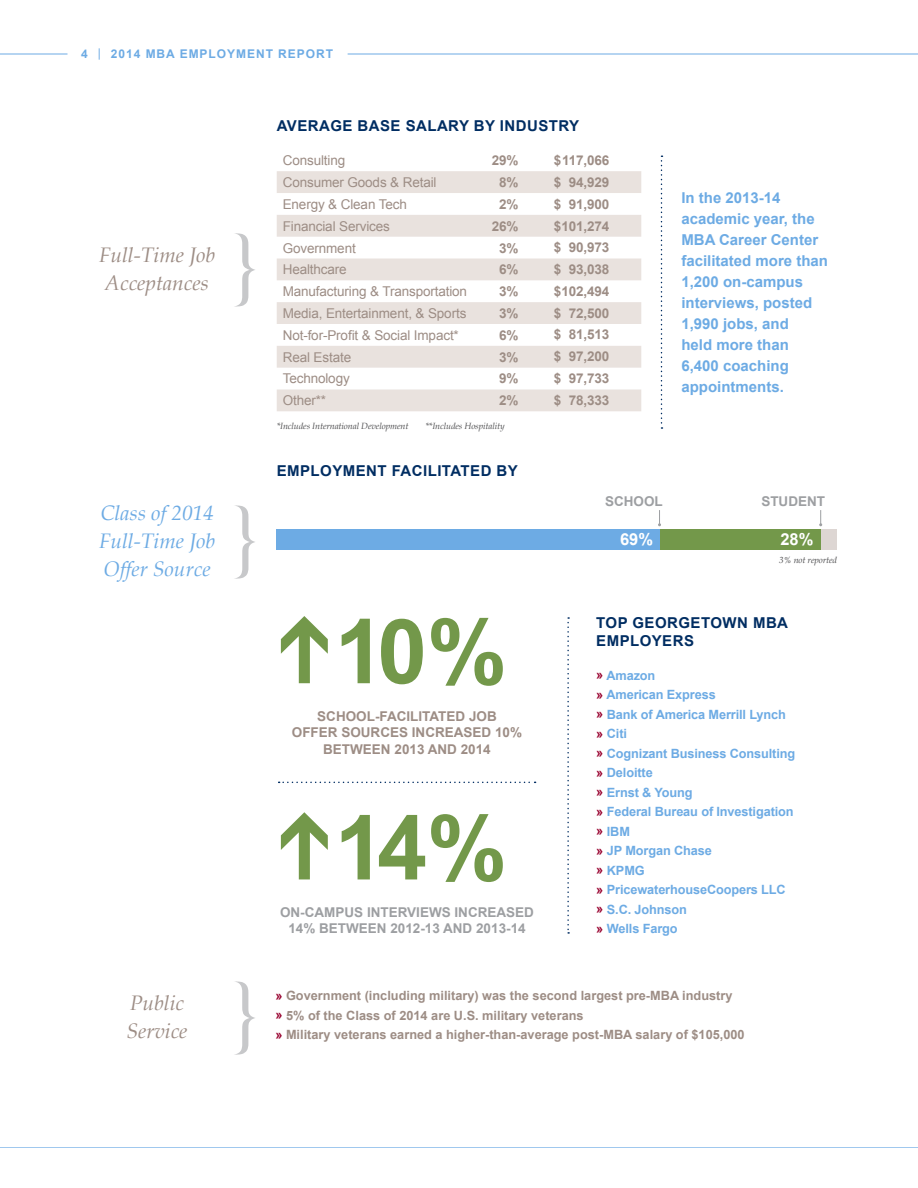
<style>
.page{position:relative;width:918px;height:1188px;background:#fff}
.page>*{position:absolute;margin:0;border:0;box-sizing:border-box;transform-origin:0 0}
.t1{font:700 89.7px "Arial";color:#73984a}
.t2{font:78px "Book Antiqua";color:#c7c8ca}
.t3{font:78px "Book Antiqua";color:#c7c8ca}
.t4{font:italic 21px/28px "Book Antiqua";color:#9d8d85;text-align:center}
.t5{font:italic 21px/28px "Book Antiqua";color:#6dabe4;text-align:justify}
.t6{font:700 16.5px "Arial";color:#fff}
.t7{font:700 15px/21px "Arial";color:#6dabe4}
.t8{font:700 15px/18px "Arial";letter-spacing:.03em;color:#002d62}
.t9{font:13.5px "Arial";letter-spacing:-.01em;color:#9d8d85}
.t10{font:700 13.5px/21.8px "Arial";color:#9d8d85;text-align:center}
.t11{font:700 13.5px "Arial";color:#9d9fa2}
.t12{font:700 12.75px/19.5px "Arial";letter-spacing:-.01em;color:#6dabe4}
.t13{font:700 12.75px/19.5px "Arial";color:#9d8d85}
.t14{font:700 12px "Arial";letter-spacing:.08em;color:#6dabe4}
.t15{font:italic 9px "Book Antiqua";letter-spacing:-.01em;color:#4d4d4f}
.s1{font-weight:400}
.s2{color:#98002e}
</style>
<div class="page">
<hr style="left:348px;top:54px;width:570px;height:1px;background:#6dabe4">
<hr style="left:0;top:54px;width:68px;height:1px;background:#6dabe4">
<hr style="left:0;top:1147px;width:918px;height:1px;background:#a0c8ee">
<svg style="left:277px;top:171px;width:364px;height:240px;fill:#e9e2de"></svg>
<svg style="left:661px;top:156px;width:2px;height:273px"></svg>
<div style="left:277px;top:529px;width:560px;height:21px;background:#ddd6d3"></div>
<svg style="left:658px;top:510px;width:3px;height:16px"></svg>
<div style="left:607px;top:529px;width:214px;height:21px;background:#73984a"></div>
<svg style="left:819px;top:510px;width:3px;height:16px"></svg>
<div style="left:277px;top:529px;width:383px;height:21px;background:#6dabe4"></div>
<svg style="left:567px;top:617px;width:2px;height:317px"></svg>
<svg style="left:281px;top:616px;width:47px;height:67px"></svg>
<svg style="left:279px;top:782px;width:257px;height:1px"></svg>
<svg style="left:281px;top:812px;width:47px;height:67px"></svg>
<p class="t14" style="left:81px;top:45px;width:254px">4 <span class="s1">|</span> 2014 MBA EMPLOYMENT REPORT</p>
<h3 class="t4" style="left:99px;top:241px;width:118px">Full-Time Job<br>Acceptances</h3>
<h2 class="t2" style="left:233px;top:215px;width:27px">}</h2>
<h3 class="t5" style="left:99px;top:499px;width:118px">Class of 2014<br>Full-Time Job Offer Source</h3>
<h2 class="t3" style="left:233px;top:487px;width:27px">}</h2>
<h3 class="t4" style="left:126px;top:989px;width:63px;text-align:left">Public<br>Service</h3>
<h2 class="t2" style="left:233px;top:963px;width:27px">}</h2>
<p class="t8" style="left:277px;top:117px;width:304px">AVERAGE BASE SALARY BY INDUSTRY</p>
<p class="t9" style="left:283px;top:152px;width:64px">Consulting</p>
<p class="t10" style="left:492px;top:150px;width:28px">29%</p>
<p class="t9" style="left:283px;top:173px;width:155px">Consumer Goods &amp; Retail</p>
<p class="t10" style="left:499px;top:172px;width:21px">8%</p>
<p class="t9" style="left:283px;top:195px;width:126px">Energy &amp; Clean Tech</p>
<p class="t10" style="left:499px;top:194px;width:21px">2%</p>
<p class="t9" style="left:283px;top:217px;width:109px">Financial Services</p>
<p class="t10" style="left:492px;top:215px;width:28px">26%</p>
<p class="t9" style="left:283px;top:239px;width:75px">Government</p>
<p class="t10" style="left:499px;top:237px;width:21px">3%</p>
<p class="t9" style="left:283px;top:261px;width:66px">Healthcare</p>
<p class="t10" style="left:499px;top:259px;width:21px">6%</p>
<p class="t9" style="left:283px;top:283px;width:186px">Manufacturing &amp; Transportation</p>
<p class="t10" style="left:499px;top:281px;width:21px">3%</p>
<p class="t9" style="left:283px;top:304px;width:185px">Media, Entertainment, &amp; Sports</p>
<p class="t10" style="left:499px;top:303px;width:21px">3%</p>
<p class="t9" style="left:283px;top:326px;width:178px">Not-for-Profit &amp; Social Impact*</p>
<p class="t10" style="left:499px;top:325px;width:21px">6%</p>
<p class="t9" style="left:283px;top:348px;width:70px">Real Estate</p>
<p class="t10" style="left:499px;top:346px;width:21px">3%</p>
<p class="t9" style="left:283px;top:370px;width:69px">Technology</p>
<p class="t10" style="left:499px;top:368px;width:21px">9%</p>
<p class="t9" style="left:283px;top:392px;width:45px">Other**</p>
<p class="t10" style="left:499px;top:390px;width:21px">2%</p>
<p class="t15" style="left:277px;top:421px;width:133px">*Includes International Development</p>
<p class="t15" style="left:426px;top:421px;width:81px">**Includes Hospitality</p>
<p class="t8" style="left:277px;top:462px;width:243px">EMPLOYMENT FACILITATED BY</p>
<p class="t10" style="left:554px;top:150px;width:57px;text-align:justify">$117,066 $ 94,929 $ 91,900 $101,274 $ 90,973 $ 93,038 $102,494 $ 72,500 $ 81,513 $ 97,200 $ 97,733 $ 78,333</p>
<p class="t11" style="left:605px;top:492px;width:59px">SCHOOL</p>
<p class="t6" style="left:620px;top:529px;width:35px">69%</p>
<p class="t7" style="left:681px;top:188px;width:148px">In the 2013-14 academic year, the<br>MBA Career Center facilitated more than<br>1,200 on-campus interviews, posted<br>1,990 jobs, and<br>held more than<br>6,400 coaching appointments.</p>
<p class="t11" style="left:761px;top:492px;width:65px">STUDENT</p>
<p class="t6" style="left:780px;top:529px;width:35px">28%</p>
<p class="t15" style="left:779px;top:555px;width:59px">3% not reported</p>
<h1 class="t1" style="left:335px;top:592px;width:174px">10%</h1>
<p class="t10" style="left:317px;top:706px;width:181px">SCHOOL-FACILITATED JOB</p>
<p class="t10" style="left:292px;top:725px;width:232px;line-height:16.5px">OFFER SOURCES INCREASED 10%<br>BETWEEN 2013 AND 2014</p>
<h1 class="t1" style="left:335px;top:788px;width:174px">14%</h1>
<p class="t11" style="left:280px;top:903px;width:256px">ON-CAMPUS INTERVIEWS INCREASED</p>
<p class="t11" style="left:288px;top:920px;width:239px">14% BETWEEN 2012-13 AND 2013-14</p>
<p class="t8" style="left:596px;top:614px;width:193px">TOP GEORGETOWN MBA<br>EMPLOYERS</p>
<p class="t12" style="left:596px;top:666px;width:201px"><span class="s2">»</span> Amazon<br><span class="s2">»</span> American Express<br><span class="s2">»</span> Bank of America Merrill Lynch <span class="s2">»</span> Citi<br><span class="s2">»</span> Cognizant Business Consulting <span class="s2">»</span> Deloitte<br><span class="s2">»</span> Ernst &amp; Young<br><span class="s2">»</span> Federal Bureau of Investigation <span class="s2">»</span> IBM<br><span class="s2">»</span> JP Morgan Chase<br><span class="s2">»</span> KPMG<br><span class="s2">»</span> PricewaterhouseCoopers LLC <span class="s2">»</span> S.C. Johnson<br><span class="s2">»</span> Wells Fargo</p>
<p class="t13" style="left:275px;top:987px;width:471px"><span class="s2">»</span> Government (including military) was the second largest pre-MBA industry<br><span class="s2">»</span> 5% of the Class of 2014 are U.S. military veterans<br><span class="s2">»</span> Military veterans earned a higher-than-average post-MBA salary of $105,000</p>
</div>
